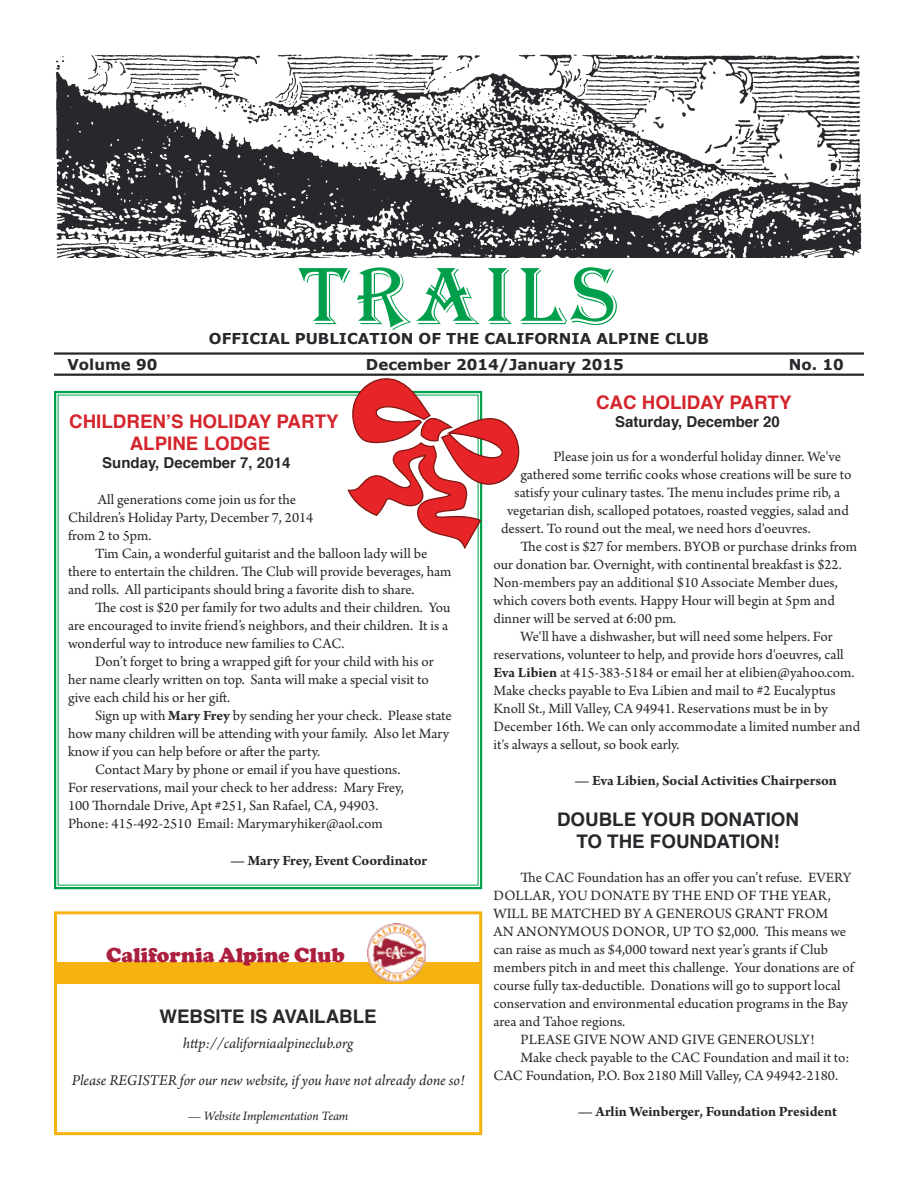
<style>
.page{position:relative;width:918px;height:1188px;background:#fff}
.page>*{position:absolute;margin:0;border:0;box-sizing:border-box;transform-origin:0 0}
.t1{font:84px "Algerian";letter-spacing:.08em;color:#009f4b}
.t2{font:900 21px "Cooper";color:#ab203e}
.t3{font:700 18.75px/22.5px "Helvetica";color:#27282b;text-align:center}
.t4{font:700 18.75px/22.5px "Helvetica";color:#d4252d;text-align:center}
.t5{font:italic 15.75px "Arno Pro";letter-spacing:-.005em;color:#27282b}
.t6{font:15px/18px "Arno Pro";color:#27282b}
.t7{font:700 15px "Arno Pro";letter-spacing:-.005em;color:#27282b}
.t8{font:700 15px "Verdana";color:#27282b}
.t9{font:700 15px "Helvetica";color:#27282b}
.t10{font:italic 13.5px "Arno Pro";letter-spacing:-.005em;color:#27282b}
.s1{font-weight:700}
</style>
<div class="page">
<svg style="left:54px;top:390px;width:429px;height:500px"></svg>
<svg style="left:346px;top:378px;width:174px;height:172px"></svg>
<img style="left:55px;top:54px;width:807px;height:204px">
<hr style="left:54px;top:352px;width:810px;height:3px;background:#27282b">
<hr style="left:54px;top:374px;width:810px;height:2px;background:#27282b">
<svg style="left:294px;top:252px;width:326px;height:6px"></svg>
<div style="left:55px;top:962px;width:426px;height:22px;background:#f6b310"></div>
<div style="left:54px;top:911px;width:428px;height:224px;border:3px solid #f6b310"></div>
<img style="left:367px;top:924px;width:58px;height:57px">
<h1 class="t1" style="left:300px;top:250px;width:319px">TRAILS</h1>
<p class="t8" style="left:209px;top:328px;width:502px">OFFICIAL PUBLICATION OF THE CALIFORNIA ALPINE CLUB</p>
<p class="t8" style="left:67px;top:354px;width:91px">Volume 90</p>
<p class="t8" style="left:366px;top:354px;width:259px">December 2014/January 2015</p>
<p class="t8" style="left:789px;top:354px;width:56px">No. 10</p>
<p class="t4" style="left:69px;top:410px;width:271px">CHILDREN’S HOLIDAY PARTY<br>ALPINE LODGE</p>
<p class="t9" style="left:102px;top:451px;width:190px">Sunday, December 7, 2014</p>
<p class="t6" style="left:68px;top:492px;width:247px;text-indent:30px">All generations come join us for the<br>Children’s Holiday Party, December 7, 2014 from 2 to 5pm.</p>
<p class="t6" style="left:68px;top:546px;width:385px;text-indent:27px">Tim Cain, a wonderful guitarist and the balloon lady will be there to entertain the children. The Club will provide beverages, ham and rolls. All participants should bring a favorite dish to share.</p>
<p class="t6" style="left:68px;top:600px;width:384px;text-indent:27px">The cost is $20 per family for two adults and their children. You are encouraged to invite friend’s neighbors, and their children. It is a wonderful way to introduce new families to CAC.</p>
<p class="t6" style="left:68px;top:654px;width:367px;text-indent:27px">Don’t forget to bring a wrapped gift for your child with his or her name clearly written on top. Santa will make a special visit to give each child his or her gift.</p>
<p class="t6" style="left:95px;top:708px;width:358px">Sign up with <span class="s1">Mary Frey</span> by sending her your check. Please state</p>
<p class="t6" style="left:68px;top:726px;width:383px">how many children will be attending with your family. Also let Mary</p>
<p class="t6" style="left:68px;top:744px;width:254px">know if you can help before or after the party.</p>
<p class="t6" style="left:95px;top:762px;width:307px">Contact Mary by phone or email if you have questions.</p>
<p class="t6" style="left:68px;top:780px;width:337px">For reservations, mail your check to her address: Mary Frey,</p>
<p class="t6" style="left:68px;top:798px;width:312px">100 Thorndale Drive, Apt #251, San Rafael, CA, 94903.</p>
<p class="t6" style="left:68px;top:816px;width:316px">Phone: 415-492-2510 Email: Marymaryhiker@aol.com</p>
<p class="t7" style="left:230px;top:852px;width:199px">— Mary Frey, Event Coordinator</p>
<h2 class="t2" style="left:106px;top:943px;width:240px">California Alpine Club</h2>
<p class="t3" style="left:159px;top:1005px;width:219px">WEBSITE IS AVAILABLE</p>
<p class="t5" style="left:183px;top:1034px;width:172px">http://californiaalpineclub.org</p>
<p class="t5" style="left:72px;top:1072px;width:394px">Please REGISTER for our new website, if you have not already done so!</p>
<p class="t10" style="left:188px;top:1109px;width:162px">— Website Implementation Team</p>
<p class="t4" style="left:596px;top:391px;width:197px">CAC HOLIDAY PARTY</p>
<p class="t9" style="left:615px;top:410px;width:166px">Saturday, December 20</p>
<p class="t6" style="left:554px;top:448px;width:289px">Please join us for a wonderful holiday dinner. We've</p>
<p class="t6" style="left:521px;top:466px;width:332px">gathered some terrific cooks whose creations will be sure to</p>
<p class="t6" style="left:515px;top:484px;width:327px">satisfy your culinary tastes. The menu includes prime rib, a</p>
<p class="t6" style="left:507px;top:502px;width:343px">vegetarian dish, scalloped potatoes, roasted veggies, salad and</p>
<p class="t6" style="left:501px;top:520px;width:311px">dessert. To round out the meal, we need hors d'oeuvres.</p>
<p class="t6" style="left:521px;top:538px;width:338px">The cost is $27 for members. BYOB or purchase drinks from</p>
<p class="t6" style="left:494px;top:556px;width:350px">our donation bar. Overnight, with continental breakfast is $22.</p>
<p class="t6" style="left:494px;top:574px;width:346px">Non-members pay an additional $10 Associate Member dues,</p>
<p class="t6" style="left:494px;top:592px;width:343px">which covers both events. Happy Hour will begin at 5pm and</p>
<p class="t6" style="left:494px;top:610px;width:184px">dinner will be served at 6:00 pm.</p>
<p class="t6" style="left:521px;top:628px;width:314px">We'll have a dishwasher, but will need some helpers. For</p>
<p class="t6" style="left:494px;top:646px;width:352px">reservations, volunteer to help, and provide hors d'oeuvres, call</p>
<p class="t6" style="left:494px;top:664px;width:362px"><span class="s1">Eva Libien</span> at 415-383-5184 or email her at elibien@yahoo.com.</p>
<p class="t6" style="left:494px;top:682px;width:344px">Make checks payable to Eva Libien and mail to #2 Eucalyptus</p>
<p class="t6" style="left:494px;top:700px;width:336px">Knoll St., Mill Valley, CA 94941. Reservations must be in by</p>
<p class="t6" style="left:494px;top:718px;width:368px">December 16th. We can only accommodate a limited number and</p>
<p class="t6" style="left:494px;top:736px;width:188px">it's always a sellout, so book early.</p>
<p class="t7" style="left:574px;top:772px;width:264px">— Eva Libien, Social Activities Chairperson</p>
<p class="t3" style="left:557px;top:808px;width:244px">DOUBLE YOUR DONATION<br>TO THE FOUNDATION!</p>
<p class="t6" style="left:521px;top:870px;width:332px">The CAC Foundation has an offer you can’t refuse. EVERY</p>
<p class="t6" style="left:494px;top:888px;width:339px">DOLLAR, YOU DONATE BY THE END OF THE YEAR,</p>
<p class="t6" style="left:494px;top:906px;width:336px">WILL BE MATCHED BY A GENEROUS GRANT FROM</p>
<p class="t6" style="left:494px;top:924px;width:354px">AN ANONYMOUS DONOR, UP TO $2,000. This means we</p>
<p class="t6" style="left:494px;top:942px;width:336px">can raise as much as $4,000 toward next year’s grants if Club</p>
<p class="t6" style="left:494px;top:960px;width:362px">members pitch in and meet this challenge. Your donations are of</p>
<p class="t6" style="left:494px;top:978px;width:349px">course fully tax-deductible. Donations will go to support local</p>
<p class="t6" style="left:494px;top:996px;width:356px">conservation and environmental education programs in the Bay</p>
<p class="t6" style="left:494px;top:1014px;width:133px">area and Tahoe regions.</p>
<p class="t6" style="left:521px;top:1032px;width:296px">PLEASE GIVE NOW AND GIVE GENEROUSLY!</p>
<p class="t6" style="left:521px;top:1050px;width:331px">Make check payable to the CAC Foundation and mail it to:</p>
<p class="t6" style="left:494px;top:1068px;width:346px">CAC Foundation, P.O. Box 2180 Mill Valley, CA 94942-2180.</p>
<p class="t7" style="left:578px;top:1103px;width:261px">— Arlin Weinberger, Foundation President</p>
</div>
